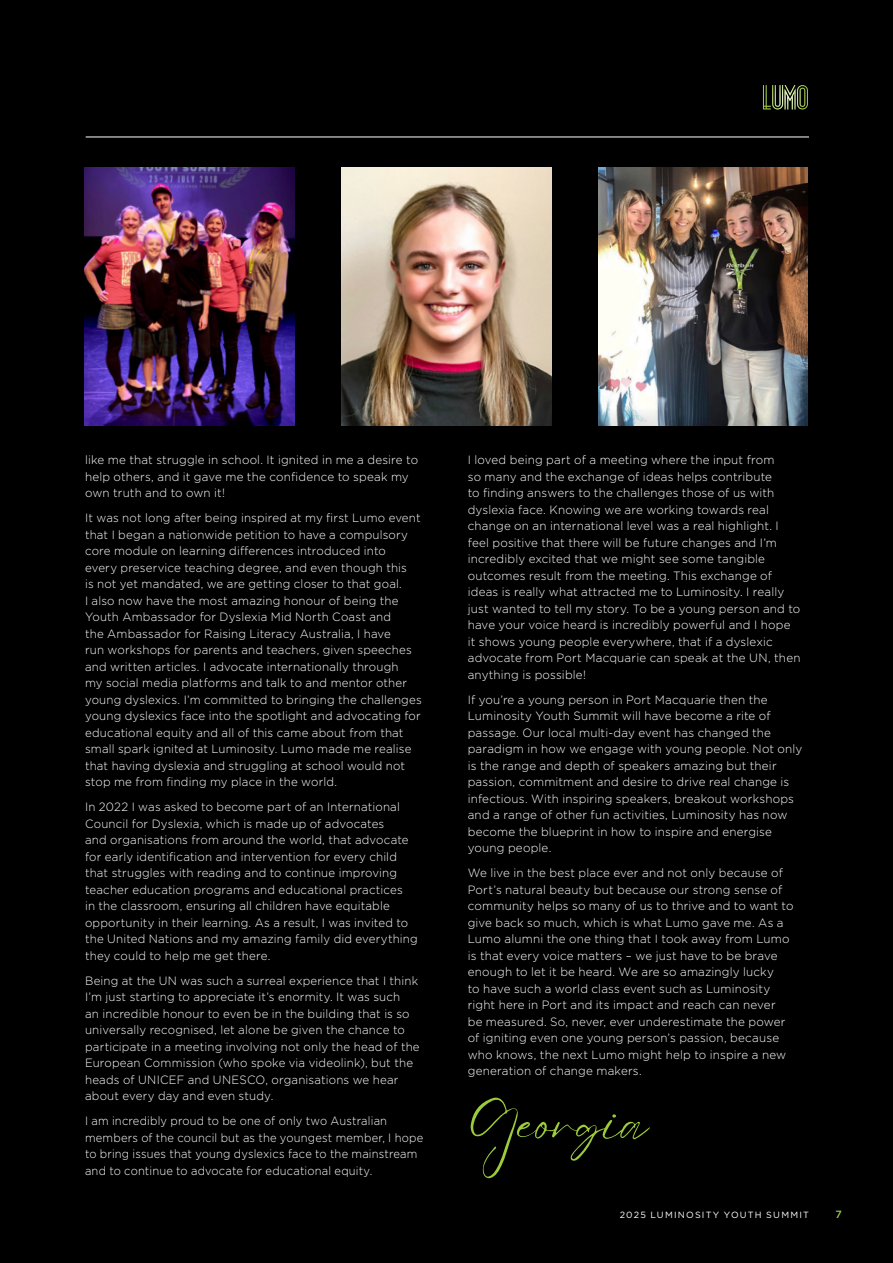
<style>
.page{position:relative;width:893px;height:1263px;background:#000001}
.page>*{position:absolute;margin:0;border:0;box-sizing:border-box;transform-origin:0 0}
.t1{font:54px "Eyesome Script";color:#9ccb3b}
.t2{font:300 12px/16.5px "Gotham";letter-spacing:.015em;color:#fff}
.t3{font:300 12px/16.5px "Gotham";letter-spacing:.015em;color:#fff;scale:.96 1}
.t4{font:300 12px/16.5px "Gotham";letter-spacing:.015em;color:#fff;scale:.93 1}
.t5{font:500 10.5px "Gotham";color:#9ccb3b}
.t6{font:9px "Gotham";letter-spacing:.135em;color:#fff}
</style>
<div class="page">
<img style="left:342px;top:167px;width:209px;height:259px">
<img style="left:85px;top:167px;width:209px;height:259px">
<img style="left:599px;top:167px;width:209px;height:259px">
<hr style="left:86px;top:137px;width:723px;height:1px;background:#fff">
<svg style="left:763px;top:85px;width:45px;height:24px"></svg>
<p class="t2" style="left:85px;top:452px;width:335px">like me that struggle in school. It ignited in me a desire to help others, and it gave me the confidence to speak my own truth and to own it!</p>
<p class="t3" style="left:85px;top:510px;width:352px">It was not long after being inspired at my first Lumo event that I began a nationwide petition to have a compulsory core module on learning differences introduced into<br>every preservice teaching degree, and even though this<br>is not yet mandated, we are getting closer to that goal.<br>I also now have the most amazing honour of being the Youth Ambassador for Dyslexia Mid North Coast and<br>the Ambassador for Raising Literacy Australia, I have<br>run workshops for parents and teachers, given speeches and written articles. I advocate internationally through<br>my social media platforms and talk to and mentor other young dyslexics. I’m committed to bringing the challenges young dyslexics face into the spotlight and advocating for educational equity and all of this came about from that small spark ignited at Luminosity. Lumo made me realise that having dyslexia and struggling at school would not stop me from finding my place in the world.</p>
<p class="t3" style="left:85px;top:799px;width:348px">In 2022 I was asked to become part of an International Council for Dyslexia, which is made up of advocates<br>and organisations from around the world, that advocate for early identification and intervention for every child that struggles with reading and to continue improving teacher education programs and educational practices<br>in the classroom, ensuring all children have equitable opportunity in their learning. As a result, I was invited to the United Nations and my amazing family did everything they could to help me get there.</p>
<p class="t3" style="left:85px;top:972px;width:350px">Being at the UN was such a surreal experience that I think I’m just starting to appreciate it’s enormity. It was such<br>an incredible honour to even be in the building that is so universally recognised, let alone be given the chance to participate in a meeting involving not only the head of the European Commission (who spoke via videolink), but the heads of UNICEF and UNESCO, organisations we hear about every day and even study.</p>
<p class="t4" style="left:85px;top:1113px;width:365px">I am incredibly proud to be one of only two Australian members of the council but as the youngest member, I hope to bring issues that young dyslexics face to the mainstream and to continue to advocate for educational equity.</p>
<p class="t2" style="left:468px;top:452px;width:334px">I loved being part of a meeting where the input from<br>so many and the exchange of ideas helps contribute<br>to finding answers to the challenges those of us with dyslexia face. Knowing we are working towards real change on an international level was a real highlight. I feel positive that there will be future changes and I’m incredibly excited that we might see some tangible outcomes result from the meeting. This exchange of ideas is really what attracted me to Luminosity. I really just wanted to tell my story. To be a young person and to have your voice heard is incredibly powerful and I hope it shows young people everywhere, that if a dyslexic advocate from Port Macquarie can speak at the UN, then anything is possible!</p>
<p class="t2" style="left:468px;top:691px;width:336px">If you’re a young person in Port Macquarie then the Luminosity Youth Summit will have become a rite of passage. Our local multi-day event has changed the paradigm in how we engage with young people. Not only is the range and depth of speakers amazing but their passion, commitment and desire to drive real change is infectious. With inspiring speakers, breakout workshops and a range of other fun activities, Luminosity has now become the blueprint in how to inspire and energise young people.</p>
<p class="t2" style="left:468px;top:865px;width:327px">We live in the best place ever and not only because of Port’s natural beauty but because our strong sense of community helps so many of us to thrive and to want to give back so much, which is what Lumo gave me. As a Lumo alumni the one thing that I took away from Lumo is that every voice matters – we just have to be brave enough to let it be heard. We are so amazingly lucky<br>to have such a world class event such as Luminosity right here in Port and its impact and reach can never<br>be measured. So, never, ever underestimate the power of igniting even one young person’s passion, because who knows, the next Lumo might help to inspire a new generation of change makers.</p>
<p class="t1" style="left:468px;top:1088px;width:182px">Georgia</p>
<p class="t6" style="left:620px;top:1209px;width:191px">2025 LUMINOSITY YOUTH SUMMIT</p>
<p class="t5" style="left:835px;top:1207px;width:8px">7</p>
</div>
